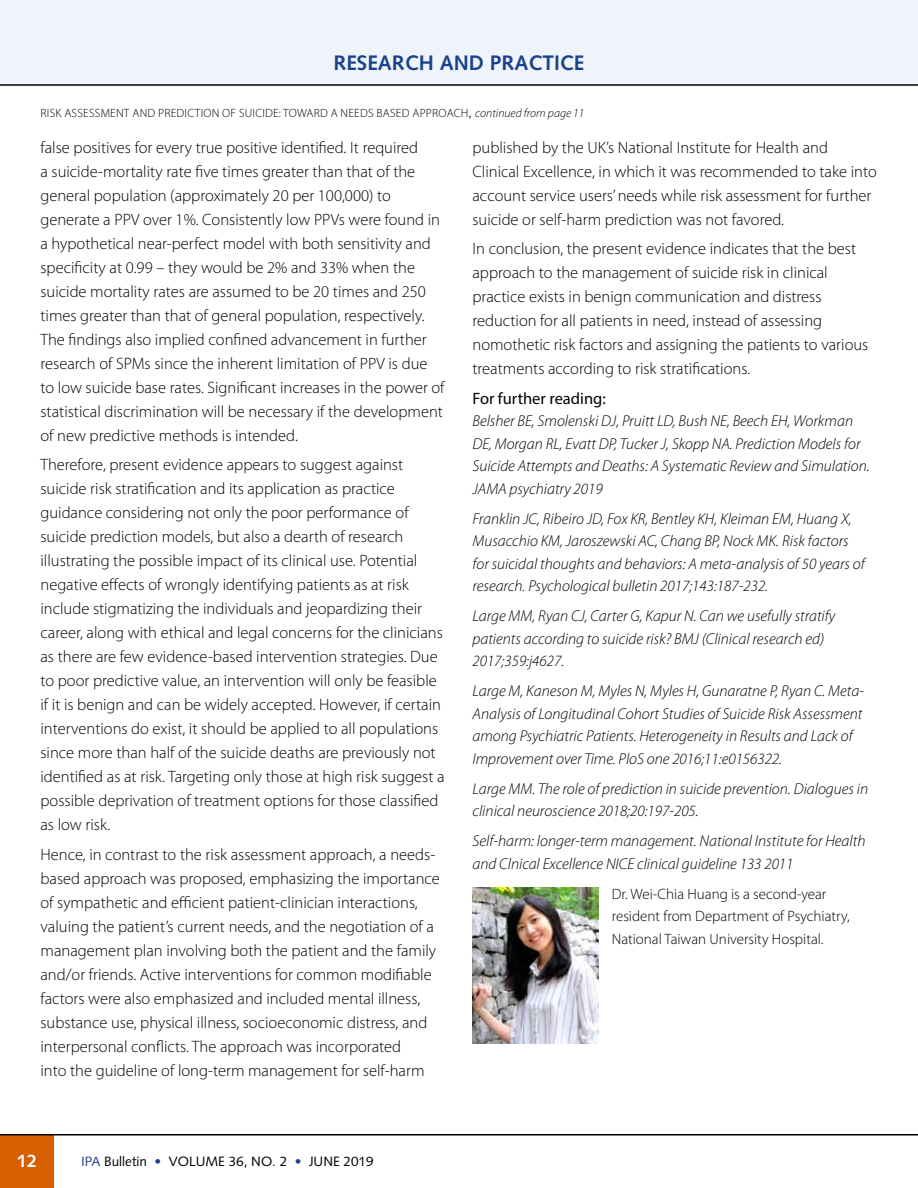
<style>
.page{position:relative;width:918px;height:1188px;background:#fff}
.page>*{position:absolute;margin:0;border:0;box-sizing:border-box;transform-origin:0 0}
.Sub_1{font:700 21px "Syntax";color:#1a428a}
.t1{font:700 18px "Syntax";color:#fff}
.Body_light__05{font:300 16.5px/24px "Myriad Pro";color:#000}
.Body_reg{font:16.5px "Myriad Pro";color:#000}
.Further_Readilng{font:italic 300 15.75px/22.5px "Myriad Pro";color:#000}
.Author_Bios{font:300 15px/22.5px "Myriad Pro";color:#000}
.t2{font:13.5px "Syntax";color:#000}
.continued{font:300 12px "Myriad Pro";letter-spacing:.02em;color:#000}
.s1{font-family:"Syntax";font-weight:400}
.s2{font-style:italic}
.s3{color:#1a428a}
</style>
<div class="page">
<div style="left:0;top:0;width:918px;height:84px;background:#eff3fa"></div>
<div style="left:0;top:1135px;width:54px;height:53px;background:#d65f00"></div>
<hr style="left:0;top:1134px;width:918px;height:2px;background:#000">
<hr style="left:0;top:84px;width:918px;height:2px;background:#000">
<img style="left:472px;top:888px;width:126px;height:155px">
<p class="Sub_1" style="left:334px;top:51px;width:252px">RESEARCH AND PRACTICE</p>
<p class="continued" style="left:41px;top:106px;width:545px">RISK ASSESSMENT AND PREDICTION OF SUICIDE: TOWARD A NEEDS BASED APPROACH<span class="s1">,</span> <span class="s2">continued from page 11</span></p>
<p class="Body_light__05" style="left:40px;top:135px;width:406px">false positives for every true positive identified. It required<br>a suicide-mortality rate five times greater than that of the general population (approximately 20 per 100,000) to generate a PPV over 1%. Consistently low PPVs were found in a hypothetical near-perfect model with both sensitivity and specificity at 0.99 – they would be 2% and 33% when the suicide mortality rates are assumed to be 20 times and 250 times greater than that of general population, respectively.<br>The findings also implied confined advancement in further research of SPMs since the inherent limitation of PPV is due to low suicide base rates. Significant increases in the power of statistical discrimination will be necessary if the development of new predictive methods is intended.</p>
<p class="Body_light__05" style="left:40px;top:453px;width:406px">Therefore, present evidence appears to suggest against suicide risk stratification and its application as practice guidance considering not only the poor performance of suicide prediction models, but also a dearth of research illustrating the possible impact of its clinical use. Potential negative effects of wrongly identifying patients as at risk include stigmatizing the individuals and jeopardizing their career, along with ethical and legal concerns for the clinicians as there are few evidence-based intervention strategies. Due to poor predictive value, an intervention will only be feasible if it is benign and can be widely accepted. However, if certain interventions do exist, it should be applied to all populations since more than half of the suicide deaths are previously not identified as at risk. Targeting only those at high risk suggest a possible deprivation of treatment options for those classified as low risk.</p>
<p class="Body_light__05" style="left:40px;top:842px;width:401px">Hence, in contrast to the risk assessment approach, a needs&shy;based approach was proposed, emphasizing the importance of sympathetic and efficient patient-clinician interactions, valuing the patient’s current needs, and the negotiation of a management plan involving both the patient and the family and/or friends. Active interventions for common modifiable factors were also emphasized and included mental illness, substance use, physical illness, socioeconomic distress, and interpersonal conflicts. The approach was incorporated<br>into the guideline of long-term management for self-harm</p>
<p class="Body_light__05" style="left:472px;top:135px;width:406px">published by the UK’s National Institute for Health and Clinical Excellence, in which it was recommended to take into account service users’ needs while risk assessment for further suicide or self-harm prediction was not favored.</p>
<p class="Body_light__05" style="left:472px;top:237px;width:397px">In conclusion, the present evidence indicates that the best approach to the management of suicide risk in clinical practice exists in benign communication and distress reduction for all patients in need, instead of assessing nomothetic risk factors and assigning the patients to various treatments according to risk stratifications.</p>
<p class="Body_reg" style="left:472px;top:388px;width:135px">For further reading:</p>
<p class="Further_Readilng" style="left:472px;top:409px;width:399px">Belsher BE, Smolenski DJ, Pruitt LD, Bush NE, Beech EH, Workman DE, Morgan RL, Evatt DP, Tucker J, Skopp NA. Prediction Models for Suicide Attempts and Deaths: A Systematic Review and Simulation.<br>JAMA psychiatry 2019</p>
<p class="Further_Readilng" style="left:472px;top:507px;width:394px">Franklin JC, Ribeiro JD, Fox KR, Bentley KH, Kleiman EM, Huang X, Musacchio KM, Jaroszewski AC, Chang BP, Nock MK. Risk factors for suicidal thoughts and behaviors: A meta-analysis of 50 years of research. Psychological bulletin 2017;143:187-232.</p>
<p class="Further_Readilng" style="left:472px;top:605px;width:364px">Large MM, Ryan CJ, Carter G, Kapur N. Can we usefully stratify patients according to suicide risk? BMJ (Clinical research ed)<br>2017;359:j4627.</p>
<p class="Further_Readilng" style="left:472px;top:680px;width:393px">Large M, Kaneson M, Myles N, Myles H, Gunaratne P, Ryan C. Meta-Analysis of Longitudinal Cohort Studies of Suicide Risk Assessment among Psychiatric Patients. Heterogeneity in Results and Lack of Improvement over Time. PloS one 2016;11:e0156322.</p>
<p class="Further_Readilng" style="left:472px;top:777px;width:397px">Large MM. The role of prediction in suicide prevention. Dialogues in clinical neuroscience 2018;20:197-205.</p>
<p class="Further_Readilng" style="left:472px;top:830px;width:395px">Self-harm: longer-term management. National Institute for Health and Clnical Excellence NICE clinical guideline 133 2011</p>
<p class="Author_Bios" style="left:612px;top:883px;width:239px">Dr. Wei-Chia Huang is a second-year resident from Department of Psychiatry,<br>National Taiwan University Hospital.</p>
<p class="t1" style="left:17px;top:1151px;width:22px">12</p>
<p class="t2" style="left:81px;top:1153px;width:294px"><span class="s3">IPA</span> Bulletin <span class="s3">•</span> VOLUME 36, NO. 2 <span class="s3">•</span> JUNE 2019</p>
</div>
